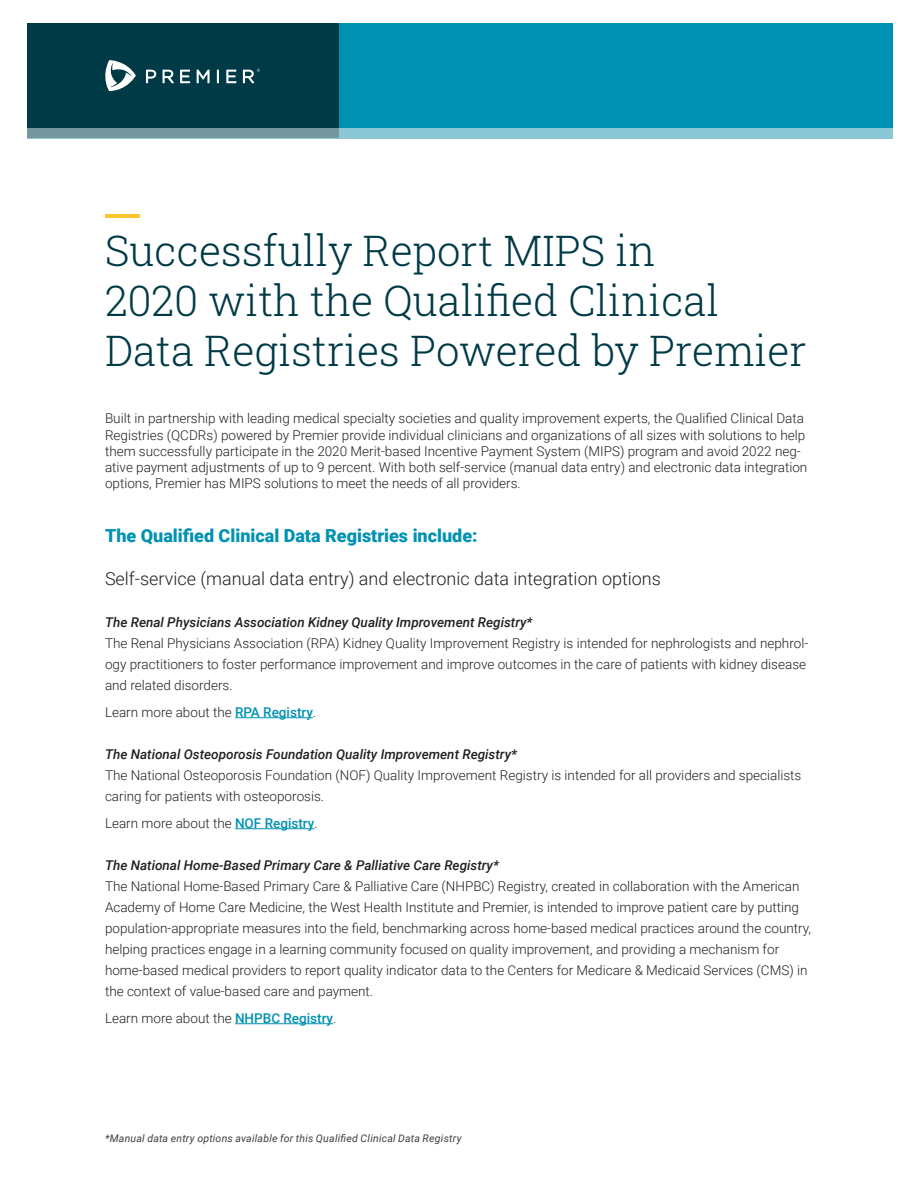
<style>
.page{position:relative;width:918px;height:1188px;background:#fff}
.page>*{position:absolute;margin:0;border:0;box-sizing:border-box;transform-origin:0 0}
.t1{font:300 42px/50.4px "Roboto Slab";color:#003a47}
.t2{font:300 18px "Roboto";color:#231f20}
.t3{font:900 18px "Roboto";color:#0092b3}
.t4{font:300 13.5px/21px "Roboto";color:#231f20}
.t5{font:italic 500 13.5px "Roboto";color:#231f20}
.Callout_-_Body_Copy{font:italic 10.5px "Roboto";letter-spacing:.02em;color:#3e3e3f}
.s1{font-weight:500;color:#0092b3}
</style>
<div class="page">
<div style="left:27px;top:128px;width:866px;height:11px;background:#8cc7d6"></div>
<div style="left:27px;top:23px;width:866px;height:105px;background:#0092b3"></div>
<div style="left:27px;top:23px;width:311px;height:105px;background:#003a47"></div>
<div style="left:27px;top:128px;width:311px;height:9px;background:#77979f"></div>
<svg style="left:105px;top:60px;width:31px;height:31px"></svg>
<svg style="left:146px;top:70px;width:10px;height:13px"></svg>
<svg style="left:163px;top:70px;width:11px;height:13px"></svg>
<svg style="left:180px;top:70px;width:10px;height:13px"></svg>
<svg style="left:197px;top:70px;width:13px;height:13px"></svg>
<svg style="left:217px;top:70px;width:2px;height:13px"></svg>
<svg style="left:226px;top:70px;width:10px;height:13px"></svg>
<svg style="left:243px;top:69px;width:17px;height:14px"></svg>
<hr style="left:105px;top:214px;width:35px;height:3px;background:#fec42e">
<hr style="left:235px;top:717px;width:78px;height:1px;background:#0092b3">
<hr style="left:235px;top:828px;width:79px;height:1px;background:#0092b3">
<hr style="left:235px;top:1023px;width:98px;height:1px;background:#0092b3">
<p class="t1" style="left:105px;top:224px;width:703px">Successfully Report MIPS in<br>2020 with the Qualified Clinical<br>Data Registries Powered by Premier</p>
<p class="t4" style="left:105px;top:410px;width:704px;line-height:16.2px">Built in partnership with leading medical specialty societies and quality improvement experts, the Qualified Clinical Data Registries (QCDRs) powered by Premier provide individual clinicians and organizations of all sizes with solutions to help them successfully participate in the 2020 Merit-based Incentive Payment System (MIPS) program and avoid 2022 neg&shy;ative payment adjustments of up to 9 percent. With both self-service (manual data entry) and electronic data integration options, Premier has MIPS solutions to meet the needs of all providers.</p>
<p class="t3" style="left:105px;top:523px;width:374px">The Qualified Clinical Data Registries include:</p>
<p class="t2" style="left:105px;top:566px;width:557px">Self-service (manual data entry) and electronic data integration options</p>
<p class="t5" style="left:105px;top:612px;width:429px">The Renal Physicians Association Kidney Quality Improvement Registry*</p>
<p class="t4" style="left:105px;top:632px;width:705px">The Renal Physicians Association (RPA) Kidney Quality Improvement Registry is intended for nephrologists and nephrol&shy;ogy practitioners to foster performance improvement and improve outcomes in the care of patients with kidney disease and related disorders.</p>
<p class="t4" style="left:105px;top:701px;width:213px">Learn more about the <span class="s1">RPA Registry</span>.</p>
<p class="t5" style="left:105px;top:744px;width:414px">The National Osteoporosis Foundation Quality Improvement Registry*</p>
<p class="t4" style="left:105px;top:764px;width:698px">The National Osteoporosis Foundation (NOF) Quality Improvement Registry is intended for all providers and specialists caring for patients with osteoporosis.</p>
<p class="t4" style="left:105px;top:812px;width:214px">Learn more about the <span class="s1">NOF Registry</span>.</p>
<p class="t5" style="left:105px;top:855px;width:395px">The National Home-Based Primary Care &amp; Palliative Care Registry*</p>
<p class="t4" style="left:105px;top:875px;width:708px">The National Home-Based Primary Care &amp; Palliative Care (NHPBC) Registry, created in collaboration with the American Academy of Home Care Medicine, the West Health Institute and Premier, is intended to improve patient care by putting population-appropriate measures into the field, benchmarking across home-based medical practices around the country, helping practices engage in a learning community focused on quality improvement, and providing a mechanism for home-based medical providers to report quality indicator data to the Centers for Medicare &amp; Medicaid Services (CMS) in the context of value-based care and payment.</p>
<p class="t4" style="left:105px;top:1007px;width:233px">Learn more about the <span class="s1">NHPBC Registry</span>.</p>
<p class="Callout_-_Body_Copy" style="left:105px;top:1131px;width:358px">*Manual data entry options available for this Qualified Clinical Data Registry</p>
</div>
